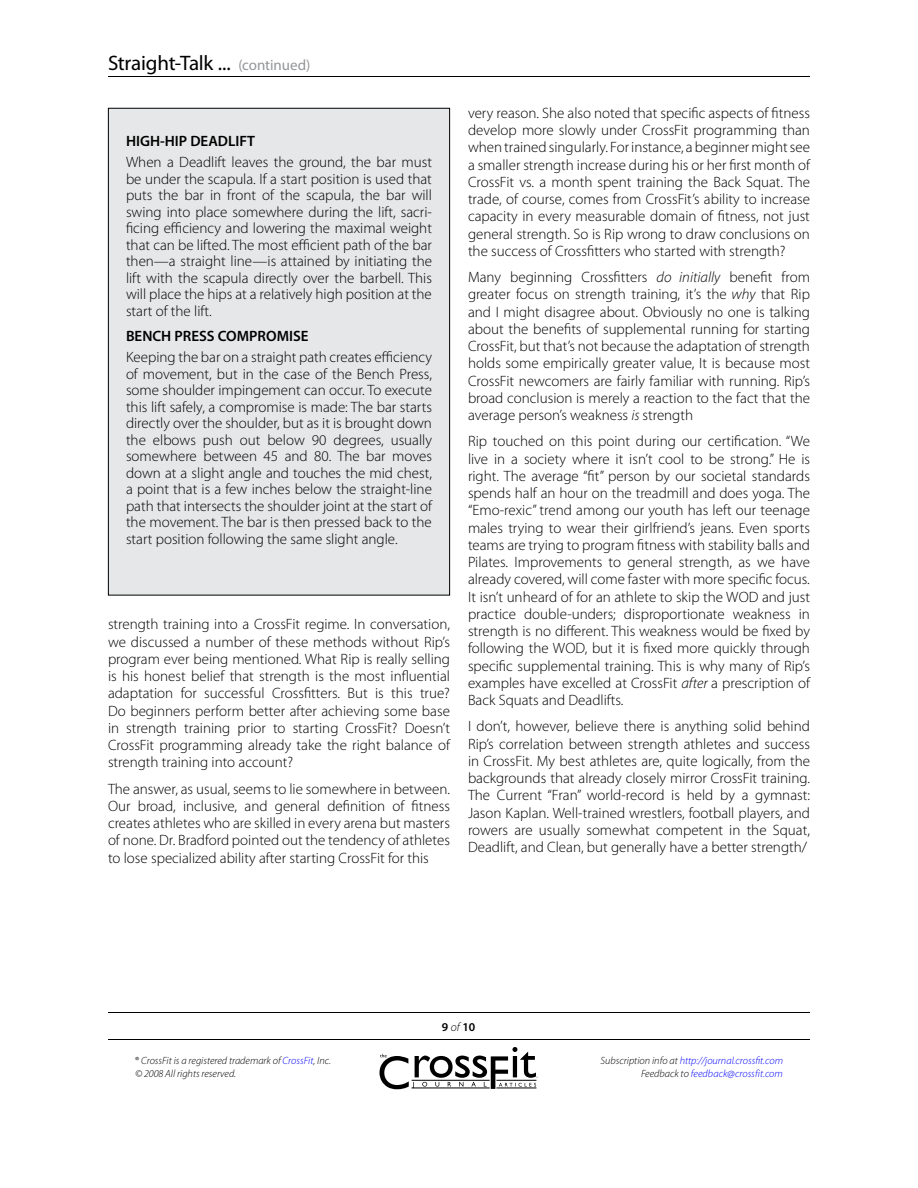
<style>
.page{position:relative;width:918px;height:1188px;background:#fff}
.page>*{position:absolute;margin:0;border:0;box-sizing:border-box;transform-origin:0 0}
.t1{font:21px "Myriad Pro";letter-spacing:-.01em;color:#000}
.t2{font:300 15px/17.2px "Myriad Pro";color:#000;text-align:justify}
.t3{font:600 15px "Myriad Pro";color:#000}
.t4{font:600 12px "Myriad Pro";color:#000}
.t5{font:italic 300 10.5px/12.6px "Myriad Pro";color:#00f;text-align:right}
.t6{font:italic 300 10.5px/12.6px "Myriad Pro";color:#000}
.s1{font-size:15px;color:#939598}
.s2{font-style:italic}
.s3{font-weight:300;font-style:italic}
.s4{font-style:normal}
.s5{color:#00f}
.s6{color:#000}
</style>
<div class="page">
<svg style="left:379px;top:1047px;width:159px;height:42px"></svg>
<hr style="left:108px;top:1012px;width:702px;height:1px;background:#000">
<hr style="left:108px;top:1039px;width:702px;height:1px;background:#000">
<hr style="left:108px;top:76px;width:702px;height:1px;background:#000">
<div style="left:108px;top:108px;width:342px;height:487px;background:#e6e7e8"></div>
<h1 class="t1" style="left:108px;top:51px;width:204px">Straight-Talk ... <span class="s1">(continued)</span></h1>
<p class="t3" style="left:126px;top:133px;width:130px">HIGH-HIP DEADLIFT</p>
<p class="t2" style="left:126px;top:154px;width:308px;line-height:16.5px">When a Deadlift leaves the ground, the bar must be under the scapula. If a start position is used that puts the bar in front of the scapula, the bar will swing into place somewhere during the lift, sacri&shy;ficing efficiency and lowering the maximal weight that can be lifted. The most efficient path of the bar then—a straight line—is attained by initiating the lift with the scapula directly over the barbell. This will place the hips at a relatively high position at the start of the lift.</p>
<p class="t3" style="left:126px;top:328px;width:184px">BENCH PRESS COMPROMISE</p>
<p class="t2" style="left:126px;top:349px;width:308px;line-height:16.5px">Keeping the bar on a straight path creates efficiency of movement, but in the case of the Bench Press, some shoulder impingement can occur. To execute this lift safely, a compromise is made: The bar starts directly over the shoulder, but as it is brought down the elbows push out below 90 degrees, usually somewhere between 45 and 80. The bar moves down at a slight angle and touches the mid chest, a point that is a few inches below the straight-line path that intersects the shoulder joint at the start of the movement. The bar is then pressed back to the start position following the same slight angle.</p>
<p class="t2" style="left:108px;top:616px;width:344px">strength training into a CrossFit regime. In conversation, we discussed a number of these methods without Rip’s program ever being mentioned. What Rip is really selling is his honest belief that strength is the most influential adaptation for successful Crossfitters. But is this true?<br>Do beginners perform better after achieving some base in strength training prior to starting CrossFit? Doesn’t CrossFit programming already take the right balance of strength training into account?</p>
<p class="t2" style="left:108px;top:780px;width:344px">The answer, as usual, seems to lie somewhere in between.<br>Our broad, inclusive, and general definition of fitness creates athletes who are skilled in every arena but masters of none. Dr. Bradford pointed out the tendency of athletes to lose specialized ability after starting CrossFit for this</p>
<p class="t2" style="left:468px;top:104px;width:344px">very reason. She also noted that specific aspects of fitness develop more slowly under CrossFit programming than when trained singularly. For instance, a beginner might see a smaller strength increase during his or her first month of CrossFit vs. a month spent training the Back Squat. The trade, of course, comes from CrossFit’s ability to increase capacity in every measurable domain of fitness, not just general strength. So is Rip wrong to draw conclusions on the success of Crossfitters who started with strength?</p>
<p class="t2" style="left:468px;top:269px;width:344px">Many beginning Crossfitters <span class="s2">do initially</span> benefit from greater focus on strength training, it’s the <span class="s2">why</span> that Rip and I might disagree about. Obviously no one is talking about the benefits of supplemental running for starting CrossFit, but that’s not because the adaptation of strength holds some empirically greater value, It is because most CrossFit newcomers are fairly familiar with running. Rip’s broad conclusion is merely a reaction to the fact that the average person’s weakness <span class="s2">is</span> strength</p>
<p class="t2" style="left:468px;top:433px;width:344px">Rip touched on this point during our certification. “We live in a society where it isn’t cool to be strong.” He is right. The average “fit” person by our societal standards spends half an hour on the treadmill and does yoga. The “Emo-rexic” trend among our youth has left our teenage males trying to wear their girlfriend’s jeans. Even sports teams are trying to program fitness with stability balls and Pilates. Improvements to general strength, as we have already covered, will come faster with more specific focus.<br>It isn’t unheard of for an athlete to skip the WOD and just practice double-unders; disproportionate weakness in strength is no different. This weakness would be fixed by following the WOD, but it is fixed more quickly through specific supplemental training. This is why many of Rip’s examples have excelled at CrossFit <span class="s2">after</span> a prescription of Back Squats and Deadlifts.</p>
<p class="t2" style="left:468px;top:718px;width:344px">I don’t, however, believe there is anything solid behind Rip’s correlation between strength athletes and success in CrossFit. My best athletes are, quite logically, from the backgrounds that already closely mirror CrossFit training.<br>The Current “Fran” world-record is held by a gymnast:<br>Jason Kaplan. Well-trained wrestlers, football players, and rowers are usually somewhat competent in the Squat, Deadlift, and Clean, but generally have a better strength/</p>
<p class="t4" style="left:442px;top:1020px;width:35px">9 <span class="s3">of</span> 10</p>
<p class="t6" style="left:135px;top:1055px;width:198px"><span class="s4">®</span> CrossFit is a registered trademark of <span class="s5">CrossFit</span>, Inc. © 2008 All rights reserved.</p>
<p class="t5" style="left:601px;top:1055px;width:184px"><span class="s6">Subscription info at</span> http://journal.crossfit.com<br><span class="s6">Feedback to</span> feedback@crossfit.com</p>
</div>
